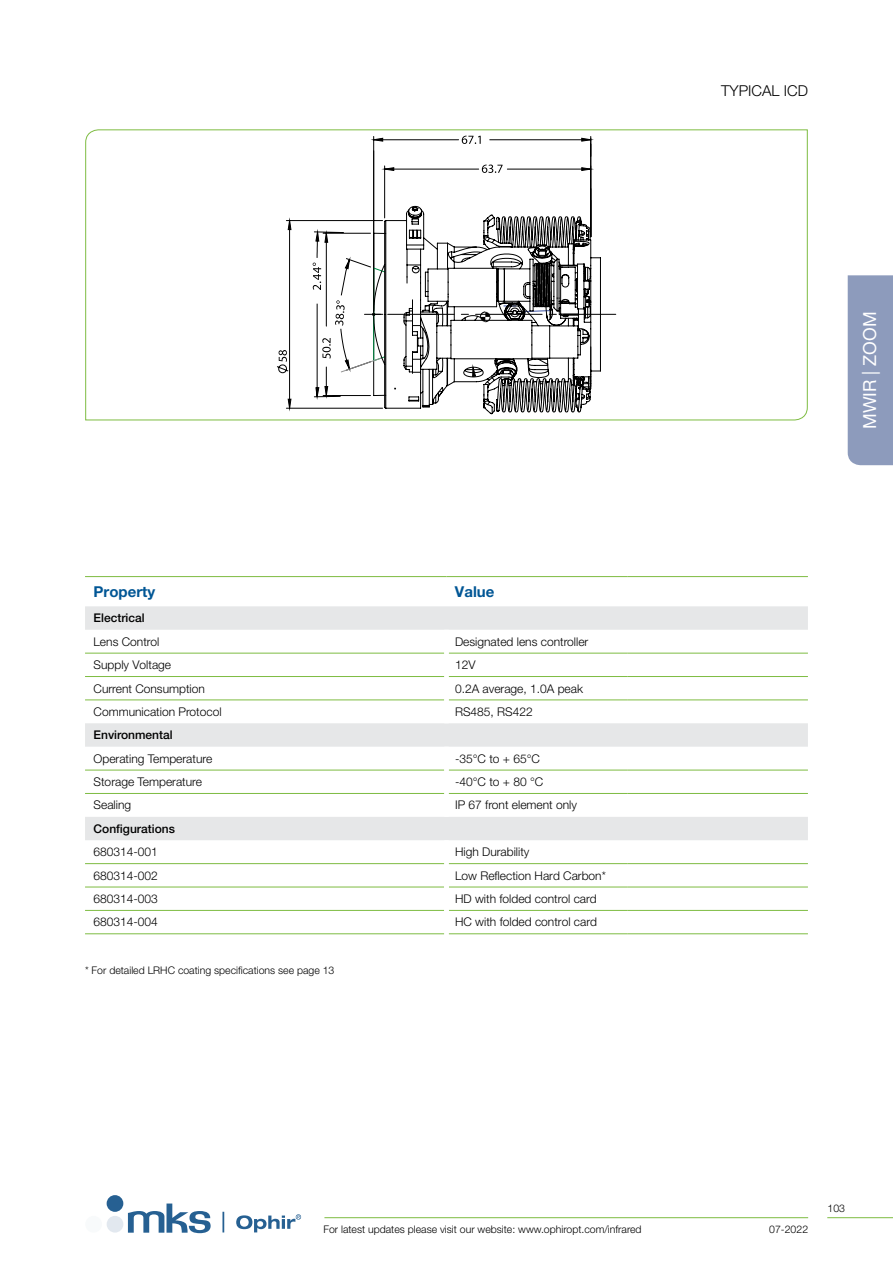
<style>
.page{position:relative;width:893px;height:1263px;background:#fff}
.page>*{position:absolute;margin:0;border:0;box-sizing:border-box;transform-origin:0 0}
.t1{font:18px "Helvetica Neue LT Pro";color:#fff}
.t2{font:700 15px "Helvetica Neue LT Pro";color:#005695}
.t3{font:300 15px "Helvetica Neue LT Pro";color:#000}
.t4{font:300 12px "Helvetica Neue LT Pro";color:#000}
.t5{font:500 12px "Helvetica Neue LT Pro";color:#000}
.t6{font:300 10.5px "Helvetica Neue LT Pro";color:#000}
</style>
<div class="page">
<svg style="left:85px;top:606px;width:723px;height:234px"></svg>
<hr style="left:85px;top:576px;width:361px;height:1px;background:#7ebc42">
<hr style="left:446px;top:576px;width:181px;height:1px;background:#7ebc42">
<svg style="left:627px;top:576px;width:12px;height:1px"></svg>
<hr style="left:639px;top:576px;width:169px;height:1px;background:#7ebc42">
<hr style="left:85px;top:653px;width:359px;height:1px;background:#7ebc42">
<hr style="left:449px;top:653px;width:178px;height:1px;background:#7ebc42">
<svg style="left:627px;top:653px;width:12px;height:1px"></svg>
<hr style="left:639px;top:653px;width:169px;height:1px;background:#7ebc42">
<hr style="left:85px;top:676px;width:359px;height:1px;background:#7ebc42">
<hr style="left:449px;top:676px;width:178px;height:1px;background:#7ebc42">
<svg style="left:627px;top:676px;width:12px;height:1px"></svg>
<hr style="left:639px;top:676px;width:169px;height:1px;background:#7ebc42">
<hr style="left:85px;top:699px;width:359px;height:1px;background:#7ebc42">
<hr style="left:449px;top:699px;width:178px;height:1px;background:#7ebc42">
<svg style="left:627px;top:699px;width:12px;height:1px"></svg>
<hr style="left:639px;top:699px;width:169px;height:1px;background:#7ebc42">
<hr style="left:85px;top:770px;width:359px;height:1px;background:#7ebc42">
<hr style="left:449px;top:770px;width:178px;height:1px;background:#7ebc42">
<svg style="left:627px;top:770px;width:12px;height:1px"></svg>
<hr style="left:639px;top:770px;width:169px;height:1px;background:#7ebc42">
<hr style="left:85px;top:793px;width:359px;height:1px;background:#7ebc42">
<hr style="left:449px;top:793px;width:178px;height:1px;background:#7ebc42">
<svg style="left:627px;top:793px;width:12px;height:1px"></svg>
<hr style="left:639px;top:793px;width:169px;height:1px;background:#7ebc42">
<hr style="left:85px;top:863px;width:359px;height:1px;background:#7ebc42">
<hr style="left:449px;top:863px;width:178px;height:1px;background:#7ebc42">
<svg style="left:627px;top:863px;width:12px;height:1px"></svg>
<hr style="left:639px;top:863px;width:169px;height:1px;background:#7ebc42">
<hr style="left:85px;top:887px;width:359px;height:1px;background:#7ebc42">
<hr style="left:449px;top:887px;width:178px;height:1px;background:#7ebc42">
<svg style="left:627px;top:887px;width:12px;height:1px"></svg>
<hr style="left:639px;top:887px;width:169px;height:1px;background:#7ebc42">
<div style="left:444px;top:630px;width:5px;height:23px;background:#fff"></div>
<div style="left:444px;top:653px;width:5px;height:23px;background:#fff"></div>
<div style="left:444px;top:676px;width:5px;height:24px;background:#fff"></div>
<div style="left:444px;top:700px;width:5px;height:23px;background:#fff"></div>
<div style="left:444px;top:747px;width:5px;height:23px;background:#fff"></div>
<div style="left:444px;top:770px;width:5px;height:23px;background:#fff"></div>
<div style="left:444px;top:793px;width:5px;height:24px;background:#fff"></div>
<hr style="left:85px;top:910px;width:359px;height:1px;background:#7ebc42">
<hr style="left:449px;top:910px;width:178px;height:1px;background:#7ebc42">
<svg style="left:627px;top:910px;width:12px;height:1px"></svg>
<hr style="left:639px;top:910px;width:169px;height:1px;background:#7ebc42">
<hr style="left:85px;top:933px;width:359px;height:1px;background:#7ebc42">
<hr style="left:449px;top:933px;width:178px;height:1px;background:#7ebc42">
<svg style="left:627px;top:933px;width:12px;height:1px"></svg>
<hr style="left:639px;top:933px;width:169px;height:1px;background:#7ebc42">
<svg style="left:85px;top:129px;width:723px;height:292px"></svg>
<div style="left:848px;top:275px;width:45px;height:190px;background:#8d9bbc"></div>
<svg style="left:236px;top:1214px;width:65px;height:18px"></svg>
<div style="left:107px;top:1195px;width:16px;height:17px;background:#266092;border-radius:50%"></div>
<div style="left:107px;top:1216px;width:16px;height:16px;background:#e2e8ef;border-radius:50%"></div>
<div style="left:85px;top:1216px;width:17px;height:16px;background:#f8fafb;border-radius:50%"></div>
<svg style="left:128px;top:1203px;width:83px;height:30px"></svg>
<hr style="left:222px;top:1212px;width:2px;height:20px;background:#266092">
<hr style="left:827px;top:1217px;width:66px;height:1px;background:#7ebc42">
<hr style="left:324px;top:1217px;width:484px;height:1px;background:#7ebc42">
<p class="t2" style="left:94px;top:582px;width:63px">Property</p>
<p class="t2" style="left:455px;top:582px;width:41px">Value</p>
<p class="t5" style="left:94px;top:611px;width:53px">Electrical</p>
<p class="t4" style="left:94px;top:634px;width:67px">Lens Control</p>
<p class="t4" style="left:455px;top:634px;width:135px">Designated lens controller</p>
<p class="t4" style="left:94px;top:657px;width:79px">Supply Voltage</p>
<p class="t4" style="left:455px;top:657px;width:22px">12V</p>
<p class="t4" style="left:94px;top:681px;width:113px">Current Consumption</p>
<p class="t4" style="left:455px;top:681px;width:130px">0.2A average, 1.0A peak</p>
<p class="t4" style="left:94px;top:704px;width:130px">Communication Protocol</p>
<p class="t4" style="left:455px;top:704px;width:79px">RS485, RS422</p>
<p class="t5" style="left:94px;top:728px;width:81px">Environmental</p>
<p class="t4" style="left:94px;top:751px;width:120px">Operating Temperature</p>
<p class="t4" style="left:455px;top:751px;width:87px">-35°C to + 65°C</p>
<p class="t4" style="left:94px;top:774px;width:110px">Storage Temperature</p>
<p class="t4" style="left:455px;top:774px;width:90px">-40°C to + 80 °C</p>
<p class="t4" style="left:94px;top:798px;width:39px">Sealing</p>
<p class="t4" style="left:455px;top:798px;width:124px">IP 67 front element only</p>
<p class="t5" style="left:94px;top:821px;width:83px">Configurations</p>
<p class="t4" style="left:94px;top:845px;width:66px">680314-001</p>
<p class="t4" style="left:455px;top:845px;width:76px">High Durability</p>
<p class="t4" style="left:94px;top:868px;width:66px">680314-002</p>
<p class="t4" style="left:455px;top:868px;width:152px">Low Reflection Hard Carbon*</p>
<p class="t4" style="left:94px;top:891px;width:66px">680314-003</p>
<p class="t4" style="left:455px;top:891px;width:143px">HD with folded control card</p>
<p class="t4" style="left:94px;top:915px;width:66px">680314-004</p>
<p class="t4" style="left:455px;top:915px;width:144px">HC with folded control card</p>
<p class="t6" style="left:85px;top:964px;width:251px">* For detailed LRHC coating specifications see page 13</p>
<p class="t3" style="left:721px;top:81px;width:88px">TYPICAL ICD</p>
<h1 class="t1" style="left:858px;top:429px;width:119px;rotate:-90deg">MWIR | ZOOM</h1>
<p class="t6" style="left:323px;top:1222px;width:320px">For latest updates please visit our website: www.ophiropt.com/infrared</p>
<p class="t6" style="left:769px;top:1222px;width:40px">07-2022</p>
<p class="t6" style="left:828px;top:1202px;width:19px">103</p>
</div>
